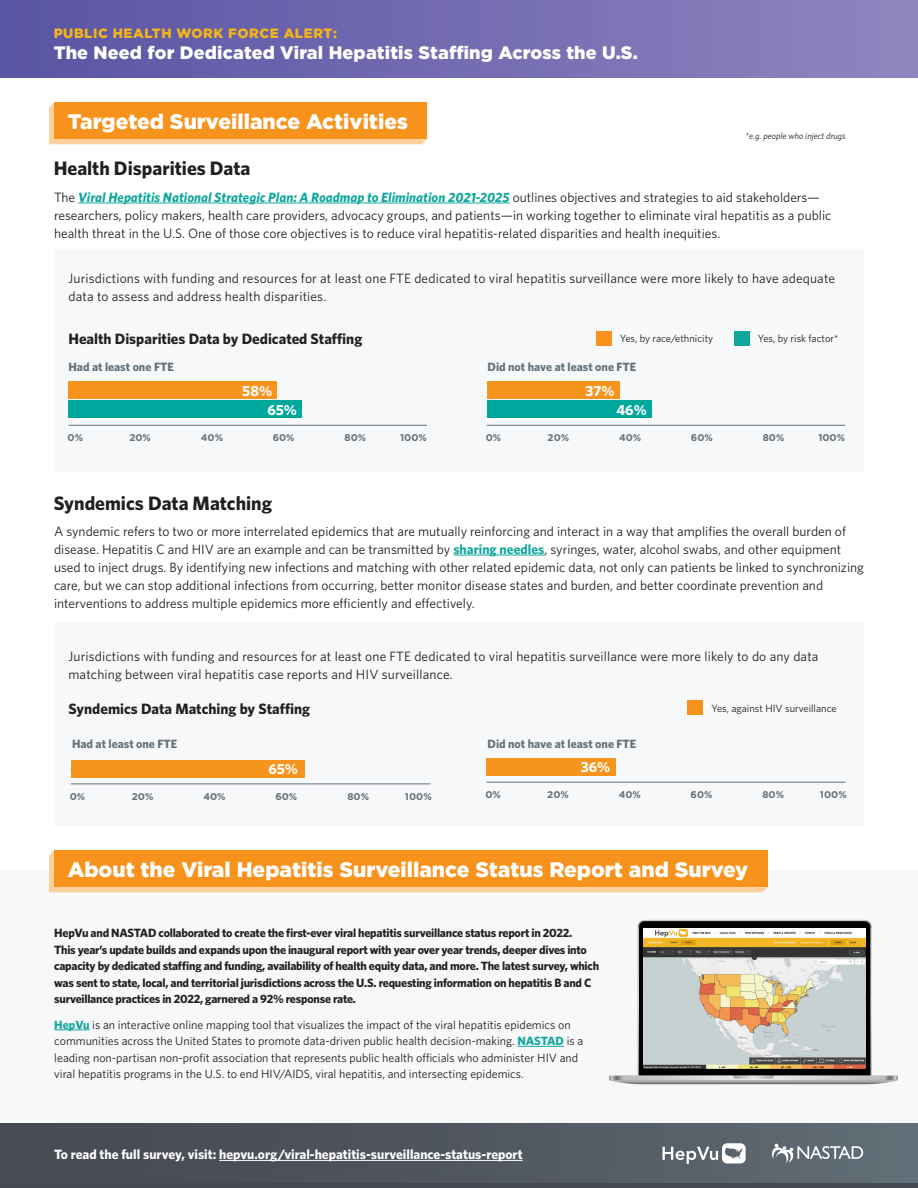
<style>
.page{position:relative;width:918px;height:1188px;background:#fff}
.page>*{position:absolute;margin:0;border:0;box-sizing:border-box;transform-origin:0 0}
.t1{font:900 21px "Gotham";color:#fff}
.Chart_Title{font:700 19.5px "Whitney";color:#231f20}
.t2{font:900 18px "Gotham";letter-spacing:.01em;color:#fff}
.Chart_Title-2{font:700 15px "Whitney";color:#231f20}
.t3{font:700 14.7px/18.6px "Whitney";color:#fff}
.Body{font:13.5px/18px "Whitney";color:#231f20}
.Body-2{font:700 13.5px "Whitney";color:#fff}
.t4{font:900 13.5px "Gotham";letter-spacing:.04em;color:#f3b51b}
.Body-3{font:700 12px/16.5px "Whitney";letter-spacing:-.02em;color:#231f20}
.Body-4{font:12px/16.5px "Whitney";color:#231f20}
.NEW_CHART_TITLE{font:700 12px "Whitney";color:#627079}
.Body-5{font:10.5px "Whitney";color:#231f20}
.t5{font:700 9.75px "Gotham";color:#627079}
.Footnote{font:italic 9px "Whitney";color:#231f20}
.s1{font-weight:700;font-style:italic;color:#12a79d}
.s2{font-weight:700;color:#12a79d}
</style>
<div class="page">
<div style="left:54px;top:249px;width:810px;height:222px;background:#f7f8fa"></div>
<div style="left:54px;top:623px;width:810px;height:203px;background:#f7f8fa"></div>
<div style="left:0;top:871px;width:918px;height:267px;background:#f7f8fa"></div>
<div style="left:487px;top:401px;width:165px;height:17px;background:#00a79d"></div>
<div style="left:487px;top:381px;width:132px;height:18px;background:#f7941d"></div>
<hr style="left:487px;top:425px;width:358px;height:1px;background:#627079">
<div style="left:486px;top:759px;width:130px;height:17px;background:#f7941d"></div>
<hr style="left:486px;top:782px;width:359px;height:1px;background:#627079">
<hr style="left:78px;top:203px;width:432px;height:1px;background:#12a79d">
<hr style="left:453px;top:555px;width:91px;height:1px;background:#12a79d">
<div style="left:49px;top:103px;width:378px;height:41px;background:#fdd09e"></div>
<div style="left:54px;top:102px;width:373px;height:37px;background:#f7931d"></div>
<div style="left:68px;top:401px;width:234px;height:17px;background:#00a79d"></div>
<div style="left:68px;top:381px;width:209px;height:18px;background:#f7941d"></div>
<hr style="left:69px;top:425px;width:358px;height:1px;background:#627079">
<hr style="left:71px;top:783px;width:359px;height:1px;background:#627079">
<div style="left:71px;top:760px;width:233px;height:18px;background:#f7941d"></div>
<div style="left:596px;top:331px;width:15px;height:14px;background:#f7931d"></div>
<div style="left:734px;top:331px;width:15px;height:14px;background:#12a79d"></div>
<div style="left:688px;top:701px;width:15px;height:14px;background:#f7931d"></div>
<hr style="left:54px;top:1030px;width:36px;height:1px;background:#12a79d">
<hr style="left:517px;top:1046px;width:47px;height:1px;background:#12a79d">
<div style="left:49px;top:851px;width:718px;height:41px;background:#fdd09e"></div>
<div style="left:54px;top:850px;width:714px;height:37px;background:#f7931d"></div>
<img style="left:609px;top:920px;width:289px;height:165px">
<img style="left:643px;top:928px;width:223px;height:129px">
<img style="left:643px;top:1057px;width:223px;height:12px">
<div style="left:0;top:1123px;width:918px;height:61px;background:linear-gradient(to right,#44464f,#5f6b74)"></div>
<hr style="left:219px;top:1160px;width:304px;height:1px;background:#fff">
<svg style="left:663px;top:1143px;width:83px;height:21px"></svg>
<svg style="left:771px;top:1143px;width:92px;height:21px;background:#838c93"></svg>
<div style="left:0;top:0;width:918px;height:77px;background:linear-gradient(to right,#5954a3,#8f85bf)"></div>
<hr style="left:0;top:1184px;width:918px;height:4px;background:#454851">
<p class="t4" style="left:54px;top:24px;width:285px">PUBLIC HEALTH WORK FORCE ALERT:</p>
<h3 class="t2" style="left:54px;top:40px;width:586px">The Need for Dedicated Viral Hepatitis Staffing Across the U.S.</h3>
<p class="t1" style="left:68px;top:107px;width:341px">Targeted Surveillance Activities</p>
<p class="Chart_Title" style="left:54px;top:155px;width:198px">Health Disparities Data</p>
<p class="Footnote" style="left:746px;top:130px;width:102px">*e.g. people who inject drugs</p>
<p class="Body" style="left:54px;top:188px;width:779px">The <span class="s1">Viral Hepatitis National Strategic Plan: A Roadmap to Elimination 2021-2025</span> outlines objectives and strategies to aid stakeholders— researchers, policy makers, health care providers, advocacy groups, and patients—in working together to eliminate viral hepatitis as a public health threat in the U.S. One of those core objectives is to reduce viral hepatitis-related disparities and health inequities.</p>
<p class="Body" style="left:68px;top:269px;width:768px">Jurisdictions with funding and resources for at least one FTE dedicated to viral hepatitis surveillance were more likely to have adequate data to assess and address health disparities.</p>
<p class="Chart_Title-2" style="left:68px;top:329px;width:295px">Health Disparities Data by Dedicated Staffing</p>
<p class="Body-5" style="left:620px;top:332px;width:95px">Yes, by race/ethnicity</p>
<p class="Body-5" style="left:758px;top:332px;width:82px">Yes, by risk factor*</p>
<p class="NEW_CHART_TITLE" style="left:68px;top:359px;width:107px">Had at least one FTE</p>
<p class="NEW_CHART_TITLE" style="left:488px;top:359px;width:150px">Did not have at least one FTE</p>
<p class="t3" style="left:267px;top:381px;width:31px;text-indent:-25px">58%<br>65%</p>
<p class="t3" style="left:586px;top:381px;width:31px">37%</p>
<p class="t3" style="left:616px;top:400px;width:32px">46%</p>
<p class="t5" style="left:68px;top:431px;width:17px">0%</p>
<p class="t5" style="left:129px;top:431px;width:23px">20%</p>
<p class="t5" style="left:201px;top:431px;width:24px">40%</p>
<p class="t5" style="left:273px;top:431px;width:23px">60%</p>
<p class="t5" style="left:345px;top:431px;width:23px">80%</p>
<p class="t5" style="left:400px;top:431px;width:28px">100%</p>
<p class="t5" style="left:486px;top:431px;width:17px">0%</p>
<p class="t5" style="left:548px;top:431px;width:23px">20%</p>
<p class="t5" style="left:619px;top:431px;width:24px">40%</p>
<p class="t5" style="left:691px;top:431px;width:23px">60%</p>
<p class="t5" style="left:763px;top:431px;width:23px">80%</p>
<p class="t5" style="left:818px;top:431px;width:28px">100%</p>
<p class="Chart_Title" style="left:54px;top:490px;width:220px">Syndemics Data Matching</p>
<p class="Body" style="left:54px;top:522px;width:811px">A syndemic refers to two or more interrelated epidemics that are mutually reinforcing and interact in a way that amplifies the overall burden of disease. Hepatitis C and HIV are an example and can be transmitted by <span class="s2">sharing needles</span>, syringes, water, alcohol swabs, and other equipment used to inject drugs. By identifying new infections and matching with other related epidemic data, not only can patients be linked to synchronizing care, but we can stop additional infections from occurring, better monitor disease states and burden, and better coordinate prevention and interventions to address multiple epidemics more efficiently and effectively.</p>
<p class="Body" style="left:68px;top:647px;width:752px">Jurisdictions with funding and resources for at least one FTE dedicated to viral hepatitis surveillance were more likely to do any data matching between viral hepatitis case reports and HIV surveillance.</p>
<p class="Chart_Title-2" style="left:68px;top:698px;width:243px">Syndemics Data Matching by Staffing</p>
<p class="Body-5" style="left:712px;top:701px;width:127px">Yes, against HIV surveillance</p>
<p class="NEW_CHART_TITLE" style="left:72px;top:736px;width:107px">Had at least one FTE</p>
<p class="NEW_CHART_TITLE" style="left:488px;top:736px;width:150px">Did not have at least one FTE</p>
<p class="t3" style="left:268px;top:759px;width:31px">65%</p>
<p class="t3" style="left:581px;top:758px;width:31px">36%</p>
<p class="t5" style="left:70px;top:790px;width:17px">0%</p>
<p class="t5" style="left:132px;top:790px;width:23px">20%</p>
<p class="t5" style="left:203px;top:790px;width:24px">40%</p>
<p class="t5" style="left:275px;top:790px;width:24px">60%</p>
<p class="t5" style="left:347px;top:790px;width:23px">80%</p>
<p class="t5" style="left:405px;top:790px;width:28px">100%</p>
<p class="t5" style="left:485px;top:788px;width:17px">0%</p>
<p class="t5" style="left:547px;top:788px;width:23px">20%</p>
<p class="t5" style="left:619px;top:788px;width:24px">40%</p>
<p class="t5" style="left:691px;top:788px;width:23px">60%</p>
<p class="t5" style="left:763px;top:788px;width:23px">80%</p>
<p class="t5" style="left:820px;top:788px;width:28px">100%</p>
<p class="t1" style="left:68px;top:855px;width:682px">About the Viral Hepatitis Surveillance Status Report and Survey</p>
<p class="Body-3" style="left:54px;top:924px;width:546px">HepVu and NASTAD collaborated to create the first-ever viral hepatitis surveillance status report in 2022.<br>This year’s update builds and expands upon the inaugural report with year over year trends, deeper dives into capacity by dedicated staffing and funding, availability of health equity data, and more. The latest survey, which was sent to state, local, and territorial jurisdictions across the U.S. requesting information on hepatitis B and C surveillance practices in 2022, garnered a 92% response rate.</p>
<p class="Body-4" style="left:54px;top:1016px;width:531px"><span class="s2">HepVu</span> is an interactive online mapping tool that visualizes the impact of the viral hepatitis epidemics on communities across the United States to promote data-driven public health decision-making. <span class="s2">NASTAD</span> is a leading non-partisan non-profit association that represents public health officials who administer HIV and viral hepatitis programs in the U.S. to end HIV/AIDS, viral hepatitis, and intersecting epidemics.</p>
<p class="Body-2" style="left:54px;top:1145px;width:470px">To read the full survey, visit: hepvu.org/viral-hepatitis-surveillance-status-report</p>
</div>
